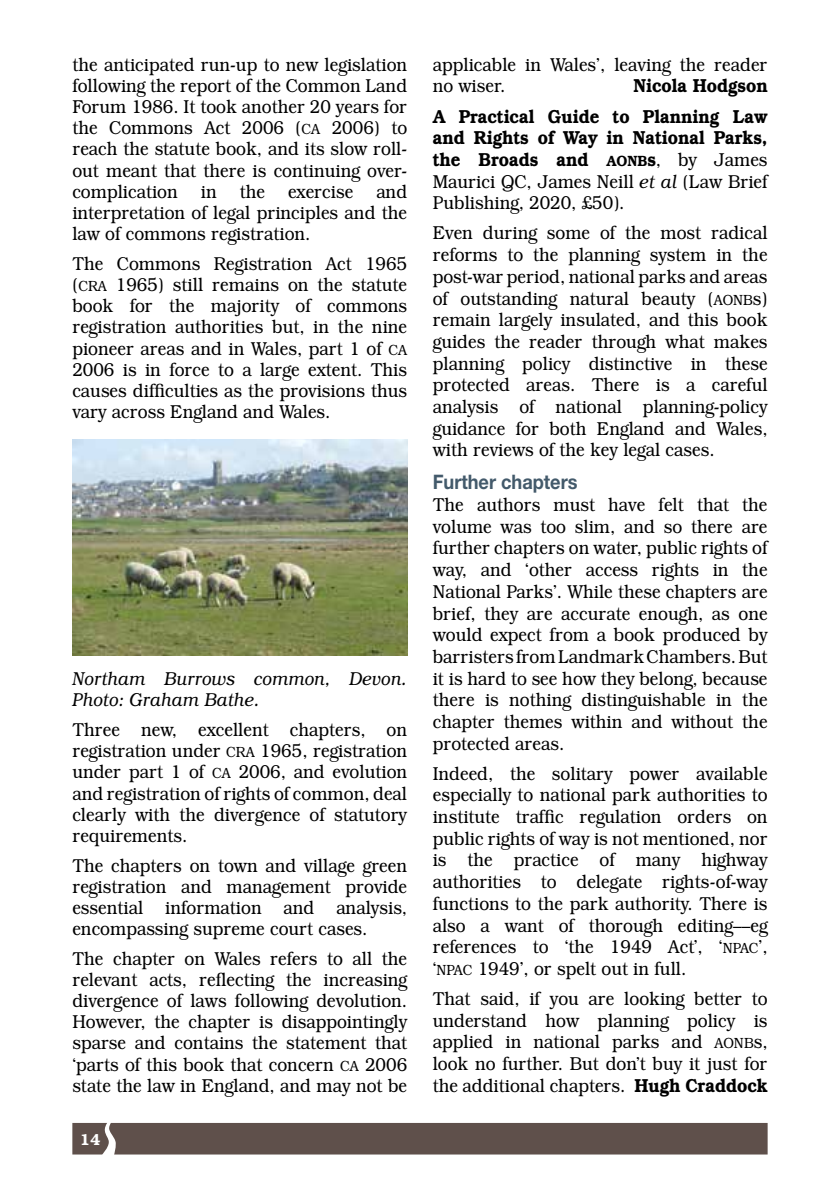
<style>
.page{position:relative;width:840px;height:1191px;background:#fff}
.page>*{position:absolute;margin:0;border:0;box-sizing:border-box;transform-origin:0 0}
.t1{font:700 20px "Helvetica Neue LT Std";color:#435a6b;scale:.91 1}
.t2{font:300 19px/21.6px "Bookman IT Cby BT";color:#000;text-align:justify;scale:.91 1}
.t3{font:italic 300 19px/21.2px "Bookman IT Cby BT";color:#000;scale:.91 1}
.t4{font:600 19px/30.2px "Bookman IT Cby BT";color:#000;text-align:right;scale:.91 1}
.t5{font:600 16px "Bookman IT Cby BT";color:#fff}
.s1{font-size:15px}
.s2{font-weight:600}
.s3{font-weight:600;font-size:15px}
.s4{font-style:italic}
</style>
<div class="page">
<img style="left:72px;top:439px;width:335px;height:216px">
<div style="left:72px;top:1123px;width:695px;height:31px;background:#5f504b"></div>
<p class="t2" style="left:72px;top:54px;width:369px">the anticipated run-up to new legislation following the report of the Common Land Forum 1986. It took another 20 years for the Commons Act 2006 (<span class="s1">CA</span> 2006) to reach the statute book, and its slow roll&shy;out meant that there is continuing over&shy;complication in the exercise and interpretation of legal principles and the law of commons registration.</p>
<p class="t2" style="left:72px;top:253px;width:369px">The Commons Registration Act 1965 (<span class="s1">CRA</span> 1965) still remains on the statute book for the majority of commons registration authorities but, in the nine pioneer areas and in Wales, part 1 of <span class="s1">CA </span>2006 is in force to a large extent. This causes difficulties as the provisions thus vary across England and Wales.</p>
<p class="t3" style="left:72px;top:668px;width:369px">Northam Burrows common, Devon.<br>Photo: Graham Bathe.</p>
<p class="t2" style="left:72px;top:719px;width:369px">Three new, excellent chapters, on registration under <span class="s1">CRA</span> 1965, registration under part 1 of <span class="s1">CA</span> 2006, and evolution and registration of rights of common, deal clearly with the divergence of statutory requirements.</p>
<p class="t2" style="left:72px;top:854px;width:369px">The chapters on town and village green registration and management provide essential information and analysis, encompassing supreme court cases.</p>
<p class="t2" style="left:72px;top:947px;width:369px">The chapter on Wales refers to all the relevant acts, reflecting the increasing divergence of laws following devolution.<br>However, the chapter is disappointingly sparse and contains the statement that ‘parts of this book that concern <span class="s1">CA</span> 2006 state the law in England, and may not be</p>
<p class="t5" style="left:80px;top:1129px;width:22px">14</p>
<p class="t2" style="left:432px;top:53px;width:369px">applicable in Wales’, leaving the reader no wiser.</p>
<p class="t4" style="left:432px;top:71px;width:369px">Nicola Hodgson<br>A Practical Guide to Planning Law</p>
<p class="t2" style="left:432px;top:127px;width:369px"><span class="s2">and Rights of Way in National Parks, the Broads and</span> <span class="s3">AONB</span><span class="s2">s</span>, by James Maurici QC, James Neill <span class="s4">et al</span> (Law Brief Publishing, 2020, £50).</p>
<p class="t2" style="left:432px;top:222px;width:369px">Even during some of the most radical reforms to the planning system in the post-war period, national parks and areas of outstanding natural beauty (<span class="s1">AONB</span>s) remain largely insulated, and this book guides the reader through what makes planning policy distinctive in these protected areas. There is a careful analysis of national planning-policy guidance for both England and Wales, with reviews of the key legal cases.</p>
<p class="t1" style="left:432px;top:470px;width:161px">Further chapters</p>
<p class="t2" style="left:432px;top:494px;width:369px">The authors must have felt that the volume was too slim, and so there are further chapters on water, public rights of way, and ‘other access rights in the National Parks’. While these chapters are brief, they are accurate enough, as one would expect from a book produced by barristers from Landmark Chambers. But it is hard to see how they belong, because there is nothing distinguishable in the chapter themes within and without the protected areas.</p>
<p class="t2" style="left:432px;top:762px;width:369px">Indeed, the solitary power available especially to national park authorities to institute traffic regulation orders on public rights of way is not mentioned, nor is the practice of many highway authorities to delegate rights-of-way functions to the park authority. There is also a want of thorough editing––eg references to ‘the 1949 Act’, ‘<span class="s1">NPAC</span>’, ‘<span class="s1">NPAC</span> 1949’, or spelt out in full.</p>
<p class="t2" style="left:432px;top:987px;width:369px">That said, if you are looking better to understand how planning policy is applied in national parks and <span class="s1">AONB</span>s, look no further. But don’t buy it just for the additional chapters. <span class="s2">Hugh Craddock</span></p>
</div>
